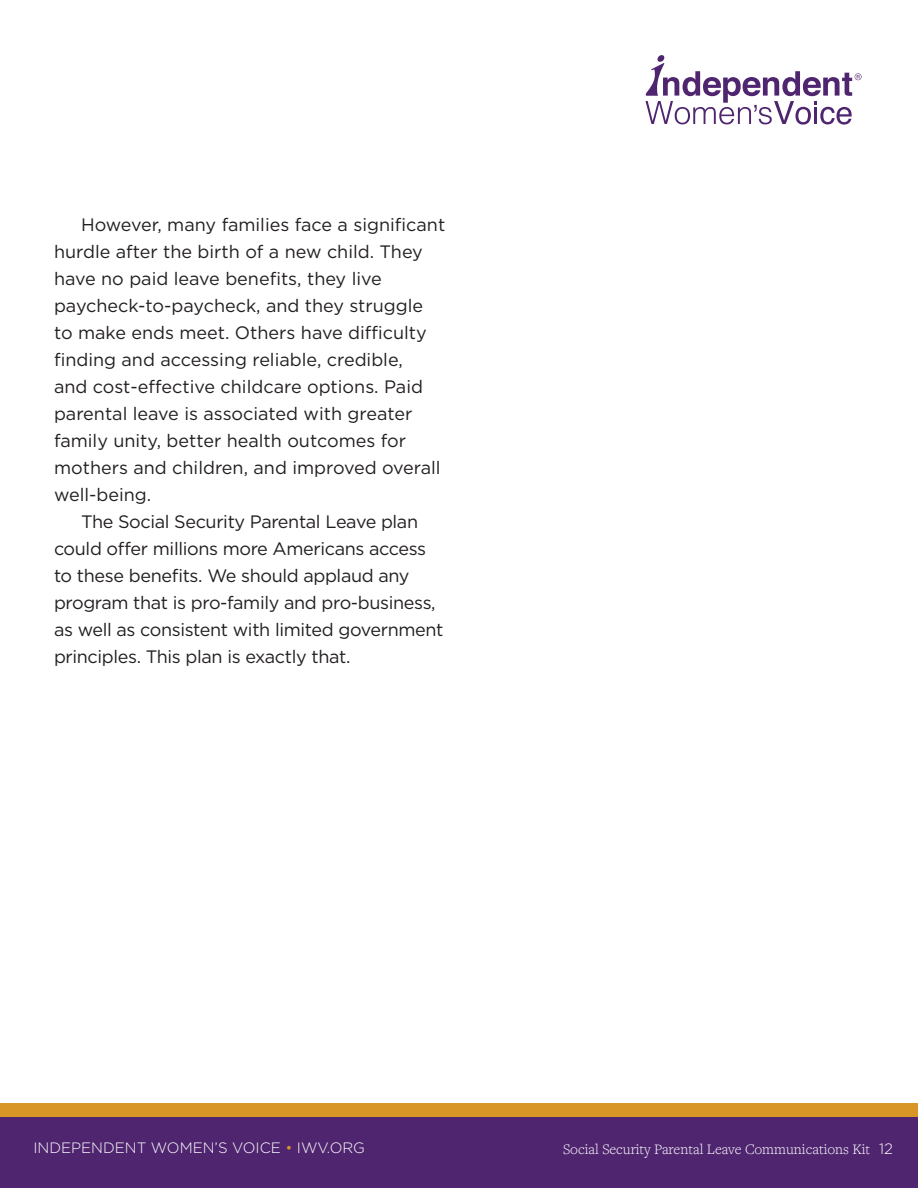
<style>
.page{position:relative;width:918px;height:1188px;background:#fff}
.page>*{position:absolute;margin:0;border:0;box-sizing:border-box;transform-origin:0 0}
.Regular_Copy{font:18px/27px "Gotham";letter-spacing:-.01em;color:#231f20}
.t1{font:300 15px "Freight Text Pro";color:#fff}
.t2{font:300 15px "Gotham";color:#fff}
.s1{color:#d89626}
.s2{font-family:"Gotham"}
</style>
<div class="page">
<div style="left:0;top:1115px;width:918px;height:73px;background:#4f256f"></div>
<div style="left:0;top:1103px;width:918px;height:14px;background:#d89626"></div>
<svg style="left:646px;top:55px;width:216px;height:70px"></svg>
<p class="Regular_Copy" style="left:54px;top:211px;width:393px;text-indent:27px">However, many families face a significant hurdle after the birth of a new child. They have no paid leave benefits, they live paycheck-to-paycheck, and they struggle to make ends meet. Others have difficulty finding and accessing reliable, credible,<br>and cost-effective childcare options. Paid parental leave is associated with greater family unity, better health outcomes for mothers and children, and improved overall well-being.</p>
<p class="Regular_Copy" style="left:54px;top:508px;width:391px;text-indent:27px">The Social Security Parental Leave plan could offer millions more Americans access to these benefits. We should applaud any program that is pro-family and pro-business, as well as consistent with limited government principles. This plan is exactly that.</p>
<p class="t2" style="left:33px;top:1138px;width:333px">INDEPENDENT WOMEN’S VOICE <span class="s1">•</span> IWV.ORG</p>
<p class="t1" style="left:563px;top:1139px;width:331px">Social Security Parental Leave Communications Kit <span class="s2">12</span></p>
</div>
